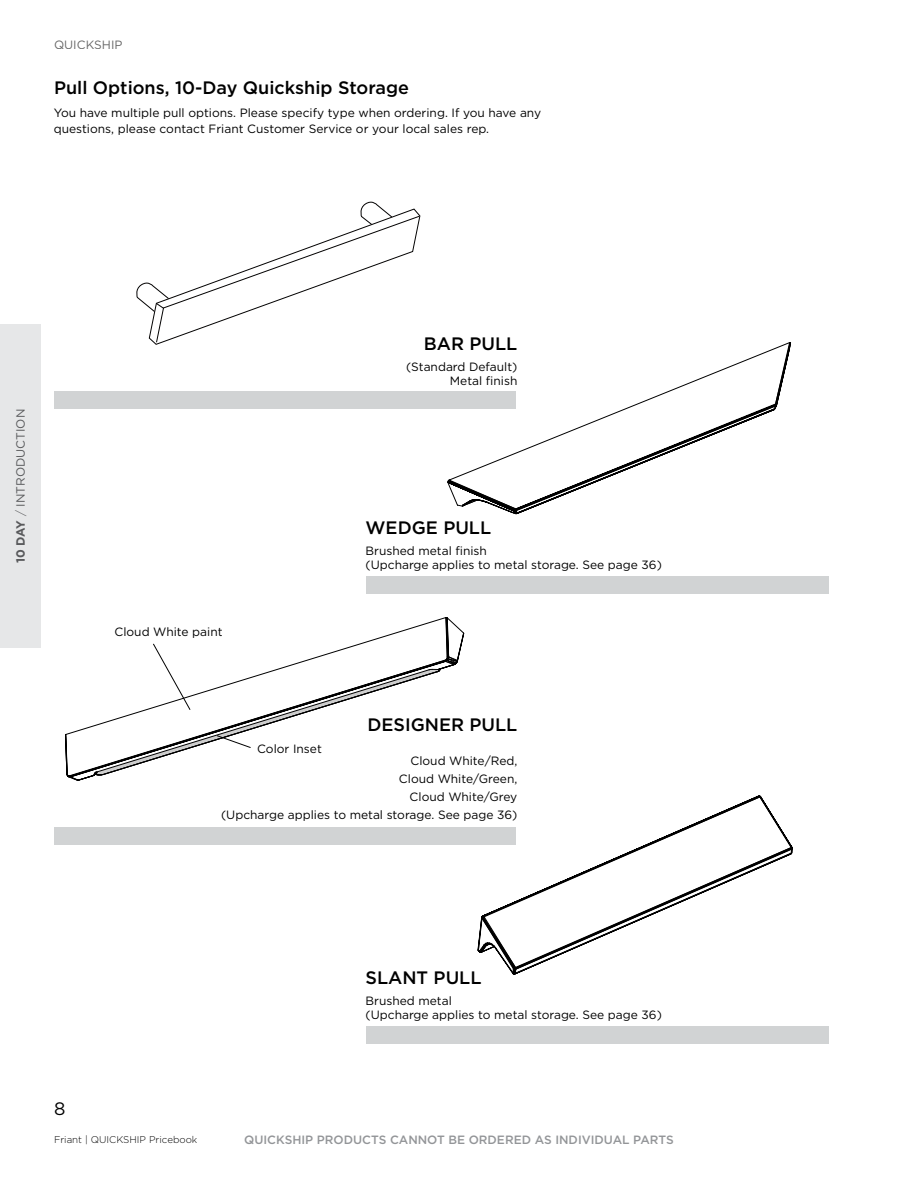
<style>
.page{position:relative;width:918px;height:1188px;background:#fff}
.page>*{position:absolute;margin:0;border:0;box-sizing:border-box;transform-origin:0 0}
.t1{font:500 18px "Gotham";color:#000}
.t2{font:18px "Gotham";color:#000}
.t3{font:12px/14.4px "Gotham";color:#000}
.t4{font:500 12px "Gotham";color:#939598}
.t5{font:12px "Gotham";color:#58595b}
.t6{font:300 9.75px "Gotham";color:#000}
.s1{font-weight:700}
.s2{font-weight:300}
</style>
<div class="page">
<div style="left:0;top:324px;width:40px;height:324px;background:#e6e7e8"></div>
<svg style="left:478px;top:796px;width:314px;height:178px"></svg>
<svg style="left:136px;top:201px;width:285px;height:144px"></svg>
<svg style="left:447px;top:342px;width:344px;height:173px"></svg>
<div style="left:54px;top:391px;width:462px;height:18px;background:#d1d3d4"></div>
<div style="left:54px;top:827px;width:462px;height:18px;background:#d1d3d4"></div>
<div style="left:366px;top:576px;width:462px;height:18px;background:#d1d3d4"></div>
<div style="left:366px;top:1026px;width:462px;height:18px;background:#d1d3d4"></div>
<svg style="left:65px;top:617px;width:400px;height:164px"></svg>
<p class="t3" style="left:54px;top:37px;width:70px">QUICKSHIP</p>
<h1 class="t1" style="left:54px;top:76px;width:356px">Pull Options, 10-Day Quickship Storage</h1>
<p class="t3" style="left:54px;top:104px;width:489px;line-height:16.5px">You have multiple pull options. Please specify type when ordering. If you have any questions, please contact Friant Customer Service or your local sales rep.</p>
<p class="t5" style="left:13px;top:563px;width:155px;rotate:-90deg"><span class="s1">10 DAY</span> <span class="s2">/</span> INTRODUCTION</p>
<h1 class="t1" style="left:424px;top:332px;width:95px">BAR PULL</h1>
<p class="t3" style="left:406px;top:359px;width:113px;text-align:right">(Standard Default)<br>Metal finish</p>
<p class="t3" style="left:114px;top:625px;width:110px">Cloud White paint</p>
<h1 class="t1" style="left:366px;top:516px;width:127px">WEDGE PULL</h1>
<p class="t3" style="left:366px;top:543px;width:298px">Brushed metal finish<br>(Upcharge applies to metal storage. See page 36)</p>
<h1 class="t1" style="left:367px;top:713px;width:152px">DESIGNER PULL</h1>
<p class="t3" style="left:221px;top:752px;width:298px;line-height:18px;text-align:right">Cloud White/Red,<br>Cloud White/Green,<br>Cloud White/Grey<br>(Upcharge applies to metal storage. See page 36)</p>
<p class="t3" style="left:257px;top:741px;width:66px">Color Inset</p>
<h1 class="t2" style="left:54px;top:1097px;width:13px">8</h1>
<h1 class="t1" style="left:366px;top:966px;width:117px">SLANT PULL</h1>
<p class="t3" style="left:366px;top:993px;width:298px">Brushed metal<br>(Upcharge applies to metal storage. See page 36)</p>
<p class="t6" style="left:54px;top:1133px;width:145px">Friant | QUICKSHIP Pricebook</p>
<p class="t4" style="left:244px;top:1132px;width:431px">QUICKSHIP PRODUCTS CANNOT BE ORDERED AS INDIVIDUAL PARTS</p>
</div>
